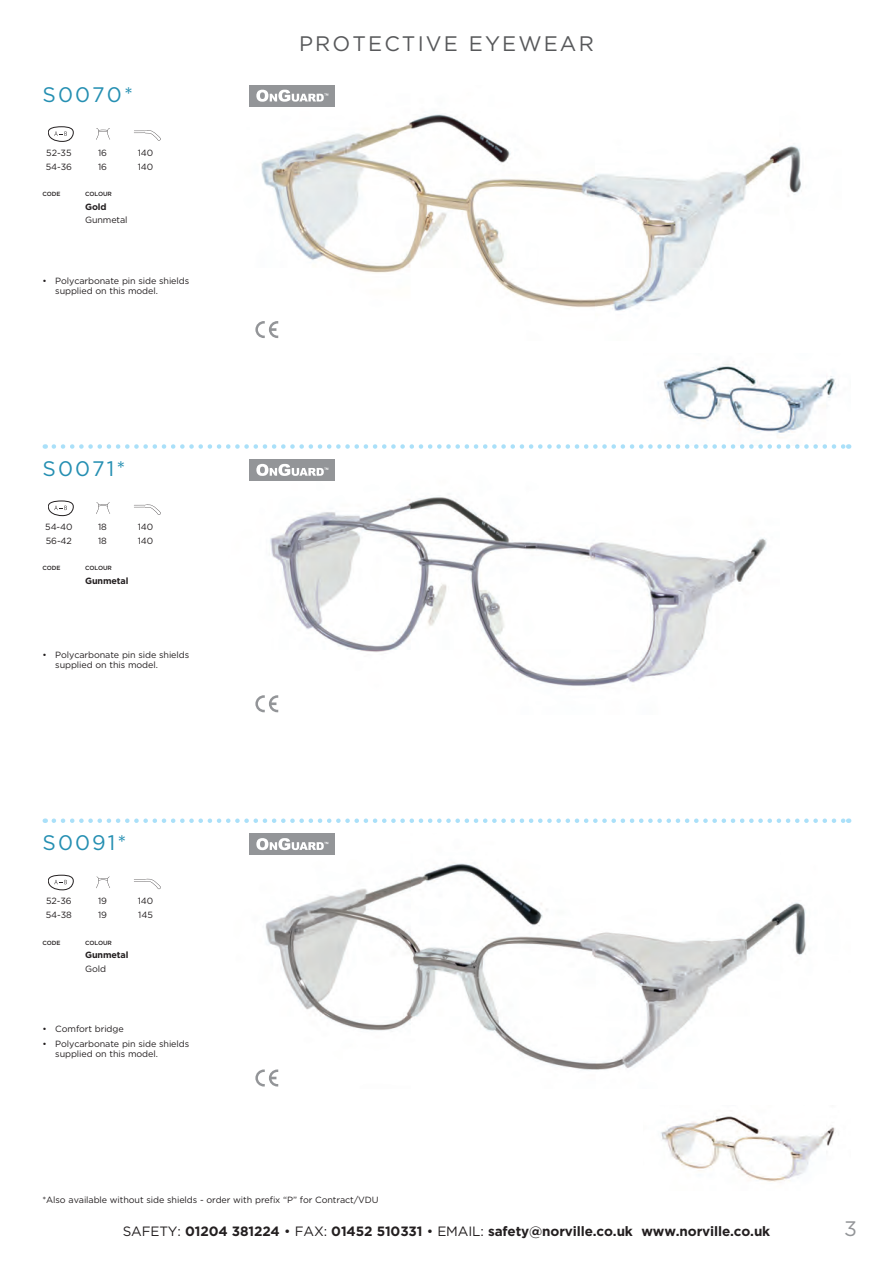
<style>
.page{position:relative;width:893px;height:1263px;background:#fff}
.page>*{position:absolute;margin:0;border:0;box-sizing:border-box;transform-origin:0 0}
.Frame_name{font:21px "Gotham";letter-spacing:.1em;color:#258fb2}
.Title_Grey{font:21px "Gotham";letter-spacing:.1em;color:#57585a}
.Frame_name-2{font:21px "Gotham";color:#939598}
.Body_copy_sans{font:700 13.5px "Gotham";letter-spacing:-.01em;color:#231f20}
.Information{font:9px/10.5px "Gotham";letter-spacing:-.01em;color:#231f20}
.Measurements{font:9px "Gotham";letter-spacing:-.01em;color:#231f20}
.Code___colour_Bold{font:700 9px "Gotham";letter-spacing:-.01em;color:#231f20}
.Code___colour{font:9px "Gotham";letter-spacing:-.01em;color:#231f20}
.Code___colour_Header{font:500 6px "Gotham";letter-spacing:-.01em;color:#231f20}
.s1{font-weight:400}
</style>
<div class="page">
<svg style="left:54px;top:818px;width:795px;height:5px"></svg>
<svg style="left:54px;top:444px;width:795px;height:5px"></svg>
<img style="left:249px;top:465px;width:518px;height:248px">
<svg style="left:255px;top:695px;width:23px;height:17px"></svg>
<svg style="left:134px;top:504px;width:27px;height:11px"></svg>
<svg style="left:96px;top:502px;width:14px;height:12px"></svg>
<svg style="left:48px;top:501px;width:26px;height:15px"></svg>
<div style="left:250px;top:459px;width:85px;height:21px;background:#939598"></div>
<svg style="left:256px;top:464px;width:72px;height:12px"></svg>
<img style="left:249px;top:833px;width:557px;height:254px">
<img style="left:661px;top:1115px;width:174px;height:67px">
<svg style="left:255px;top:1069px;width:23px;height:17px"></svg>
<svg style="left:134px;top:879px;width:27px;height:10px"></svg>
<svg style="left:96px;top:876px;width:14px;height:12px"></svg>
<svg style="left:48px;top:875px;width:26px;height:15px"></svg>
<div style="left:250px;top:833px;width:85px;height:22px;background:#939598"></div>
<svg style="left:256px;top:838px;width:72px;height:12px"></svg>
<img style="left:249px;top:85px;width:552px;height:253px">
<img style="left:643px;top:364px;width:207px;height:82px">
<svg style="left:255px;top:321px;width:23px;height:17px"></svg>
<svg style="left:134px;top:130px;width:27px;height:11px"></svg>
<svg style="left:96px;top:128px;width:14px;height:12px"></svg>
<svg style="left:48px;top:126px;width:26px;height:16px"></svg>
<div style="left:250px;top:85px;width:85px;height:21px;background:#939598"></div>
<svg style="left:256px;top:90px;width:72px;height:12px"></svg>
<p class="Frame_name" style="left:43px;top:81px;width:92px">S0070*</p>
<p class="Measurements" style="left:46px;top:147px;width:27px">52-35</p>
<p class="Measurements" style="left:98px;top:147px;width:10px">16</p>
<p class="Measurements" style="left:138px;top:147px;width:17px">140</p>
<p class="Measurements" style="left:46px;top:161px;width:28px">54-36</p>
<p class="Measurements" style="left:98px;top:161px;width:10px">16</p>
<p class="Measurements" style="left:138px;top:161px;width:17px">140</p>
<p class="Code___colour_Header" style="left:43px;top:190px;width:20px">CODE</p>
<p class="Code___colour_Header" style="left:85px;top:190px;width:28px">COLOUR</p>
<p class="Code___colour_Bold" style="left:85px;top:200px;width:23px">Gold</p>
<p class="Code___colour" style="left:85px;top:214px;width:44px">Gunmetal</p>
<p class="Information" style="left:55px;top:275px;width:135px;text-indent:-13px">• Polycarbonate pin side shields supplied on this model.</p>
<p class="Frame_name" style="left:43px;top:455px;width:85px">S0071*</p>
<p class="Measurements" style="left:45px;top:521px;width:29px">54-40</p>
<p class="Measurements" style="left:98px;top:521px;width:10px">18</p>
<p class="Measurements" style="left:138px;top:521px;width:17px">140</p>
<p class="Measurements" style="left:46px;top:535px;width:28px">56-42</p>
<p class="Measurements" style="left:98px;top:535px;width:10px">18</p>
<p class="Measurements" style="left:138px;top:535px;width:17px">140</p>
<p class="Code___colour_Header" style="left:43px;top:564px;width:20px">CODE</p>
<p class="Code___colour_Header" style="left:85px;top:564px;width:28px">COLOUR</p>
<p class="Code___colour_Bold" style="left:85px;top:575px;width:45px">Gunmetal</p>
<p class="Information" style="left:55px;top:649px;width:135px;text-indent:-13px">• Polycarbonate pin side shields supplied on this model.</p>
<p class="Frame_name" style="left:43px;top:829px;width:86px">S0091*</p>
<p class="Measurements" style="left:46px;top:895px;width:27px">52-36</p>
<p class="Measurements" style="left:98px;top:895px;width:10px">19</p>
<p class="Measurements" style="left:138px;top:895px;width:17px">140</p>
<p class="Measurements" style="left:46px;top:909px;width:28px">54-38</p>
<p class="Measurements" style="left:98px;top:909px;width:10px">19</p>
<p class="Measurements" style="left:138px;top:909px;width:16px">145</p>
<p class="Code___colour_Header" style="left:43px;top:938px;width:20px">CODE</p>
<p class="Code___colour_Header" style="left:85px;top:938px;width:28px">COLOUR</p>
<p class="Code___colour_Bold" style="left:85px;top:949px;width:45px">Gunmetal</p>
<p class="Code___colour" style="left:85px;top:963px;width:22px">Gold</p>
<p class="Information" style="left:43px;top:1023px;width:83px">• Comfort bridge</p>
<p class="Information" style="left:55px;top:1038px;width:135px;text-indent:-13px">• Polycarbonate pin side shields supplied on this model.</p>
<p class="Title_Grey" style="left:299px;top:30px;width:296px">PROTECTIVE EYEWEAR</p>
<p class="Measurements" style="left:43px;top:1194px;width:338px">*Also available without side shields - order with prefix “P” for Contract/VDU</p>
<p class="Body_copy_sans" style="left:123px;top:1222px;width:649px"><span class="s1">SAFETY:</span> 01204 381224 <span class="s1">• FAX:</span> 01452 510331 <span class="s1">• EMAIL:</span> safety@norville.co.uk www.norville.co.uk</p>
<p class="Frame_name-2" style="left:844px;top:1215px;width:14px">3</p>
</div>
